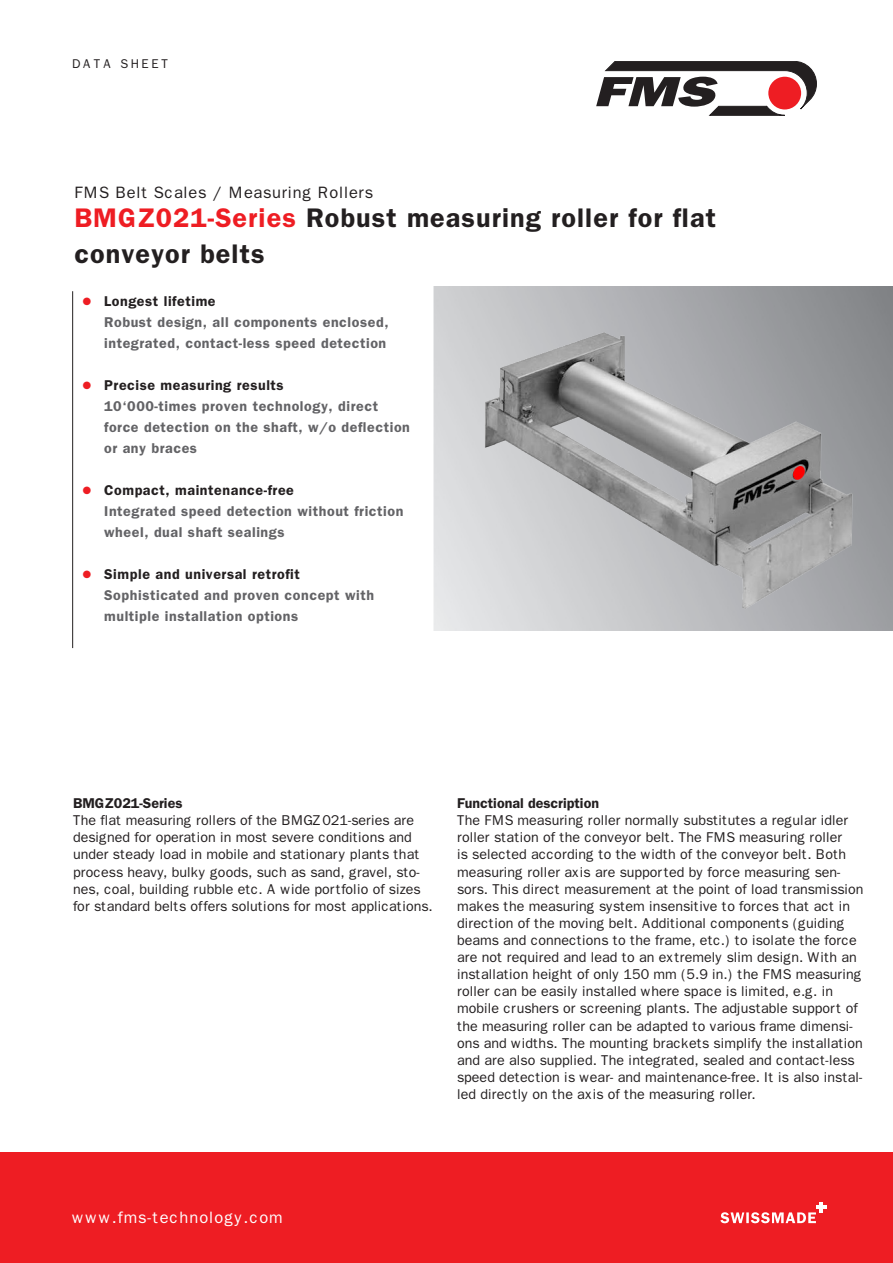
<style>
.page{position:relative;width:893px;height:1263px;background:#fff}
.page>*{position:absolute;margin:0;border:0;box-sizing:border-box;transform-origin:0 0}
.Head_demi_18p__Grund{font:600 27px/36px "Franklin Gothic";letter-spacing:.04em;color:#231f20}
.Head_demi_16__8{font:16.5px "Franklin Gothic";letter-spacing:.04em;color:#231f20}
.AdresseWWW_heavy_10{font:16.5px "Franklin Gothic";letter-spacing:.06em;color:#fff}
.t1{font:14.25px/17.1px "Franklin Gothic";color:#231f20}
.Benefits_demi_schwar{font:600 14.25px/21px "Franklin Gothic";letter-spacing:.04em;color:#636366}
.Benefits_demi_schwar-2{font:600 14.25px "Franklin Gothic";letter-spacing:.04em;color:#231f20}
.Benefits_demi_grau_9{font:600 14.25px/21px "Franklin Gothic";letter-spacing:.04em;color:#636366}
.Benefits_demi_schwar-3{font:600 14.25px "Franklin Gothic";color:#231f20}
.Rubrik_demi_8_5__8{font:12.75px "Franklin Gothic";letter-spacing:.2em;color:#231f20}
.s1{color:#ee1d23}
</style>
<div class="page">
<hr style="left:72px;top:291px;width:1px;height:357px;background:#231f20">
<svg style="left:596px;top:61px;width:221px;height:54px"></svg>
<div style="left:0;top:1152px;width:893px;height:111px;background:#ee1d23"></div>
<hr style="left:816px;top:1205px;width:11px;height:4px;background:#fff">
<svg style="left:720px;top:1202px;width:103px;height:21px"></svg>
<img style="left:440px;top:286px;width:453px;height:345px">
<p class="Rubrik_demi_8_5__8" style="left:72px;top:57px;width:98px">DATA SHEET</p>
<p class="Head_demi_16__8" style="left:74px;top:183px;width:300px">FMS Belt Scales / Measuring Rollers</p>
<p class="Head_demi_18p__Grund" style="left:74px;top:199px;width:643px"><span class="s1">BMGZ021-Series</span> Robust measuring roller for flat conveyor belts</p>
<p class="Benefits_demi_schwar-2" style="left:83px;top:293px;width:134px"><span class="s1">●</span> Longest lifetime</p>
<p class="Benefits_demi_grau_9" style="left:104px;top:312px;width:286px">Robust design, all components enclosed, integrated, contact-less speed detection</p>
<p class="Benefits_demi_schwar-2" style="left:83px;top:377px;width:202px"><span class="s1">●</span> Precise measuring results</p>
<p class="Benefits_demi_schwar" style="left:104px;top:396px;width:307px">10‘000-times proven technology, direct force detection on the shaft, w/o deflection</p>
<p class="Benefits_demi_schwar" style="left:104px;top:438px;width:94px">or any braces</p>
<p class="Benefits_demi_schwar-2" style="left:83px;top:482px;width:213px"><span class="s1">●</span> Compact, maintenance-free</p>
<p class="Benefits_demi_schwar" style="left:104px;top:501px;width:301px">Integrated speed detection without friction wheel, dual shaft sealings</p>
<p class="Benefits_demi_schwar-2" style="left:83px;top:566px;width:219px"><span class="s1">●</span> Simple and universal retrofit</p>
<p class="Benefits_demi_schwar" style="left:104px;top:585px;width:271px">Sophisticated and proven concept with</p>
<p class="Benefits_demi_schwar" style="left:104px;top:606px;width:196px">multiple installation options</p>
<p class="Benefits_demi_schwar-3" style="left:73px;top:795px;width:111px">BMGZ021-Series</p>
<p class="t1" style="left:73px;top:812px;width:361px">The flat measuring rollers of the BMGZ021-series are designed for operation in most severe conditions and under steady load in mobile and stationary plants that process heavy, bulky goods, such as sand, gravel, sto&shy;nes, coal, building rubble etc. A wide portfolio of sizes for standard belts offers solutions for most applications.</p>
<p class="Benefits_demi_schwar-3" style="left:457px;top:795px;width:143px">Functional description</p>
<p class="t1" style="left:457px;top:812px;width:408px">The FMS measuring roller normally substitutes a regular idler roller station of the conveyor belt. The FMS measuring roller<br>is selected according to the width of the conveyor belt. Both measuring roller axis are supported by force measuring sen&shy;sors. This direct measurement at the point of load transmission makes the measuring system insensitive to forces that act in direction of the moving belt. Additional components (guiding beams and connections to the frame, etc.) to isolate the force are not required and lead to an extremely slim design. With an installation height of only 150 mm (5.9 in.) the FMS measuring roller can be easily installed where space is limited, e.g. in mobile crushers or screening plants. The adjustable support of the measuring roller can be adapted to various frame dimensi&shy;ons and widths. The mounting brackets simplify the installation and are also supplied. The integrated, sealed and contact-less speed detection is wear- and maintenance-free. It is also instal&shy;led directly on the axis of the measuring roller.</p>
<p class="AdresseWWW_heavy_10" style="left:72px;top:1208px;width:212px">www.fms-technology.com</p>
</div>
